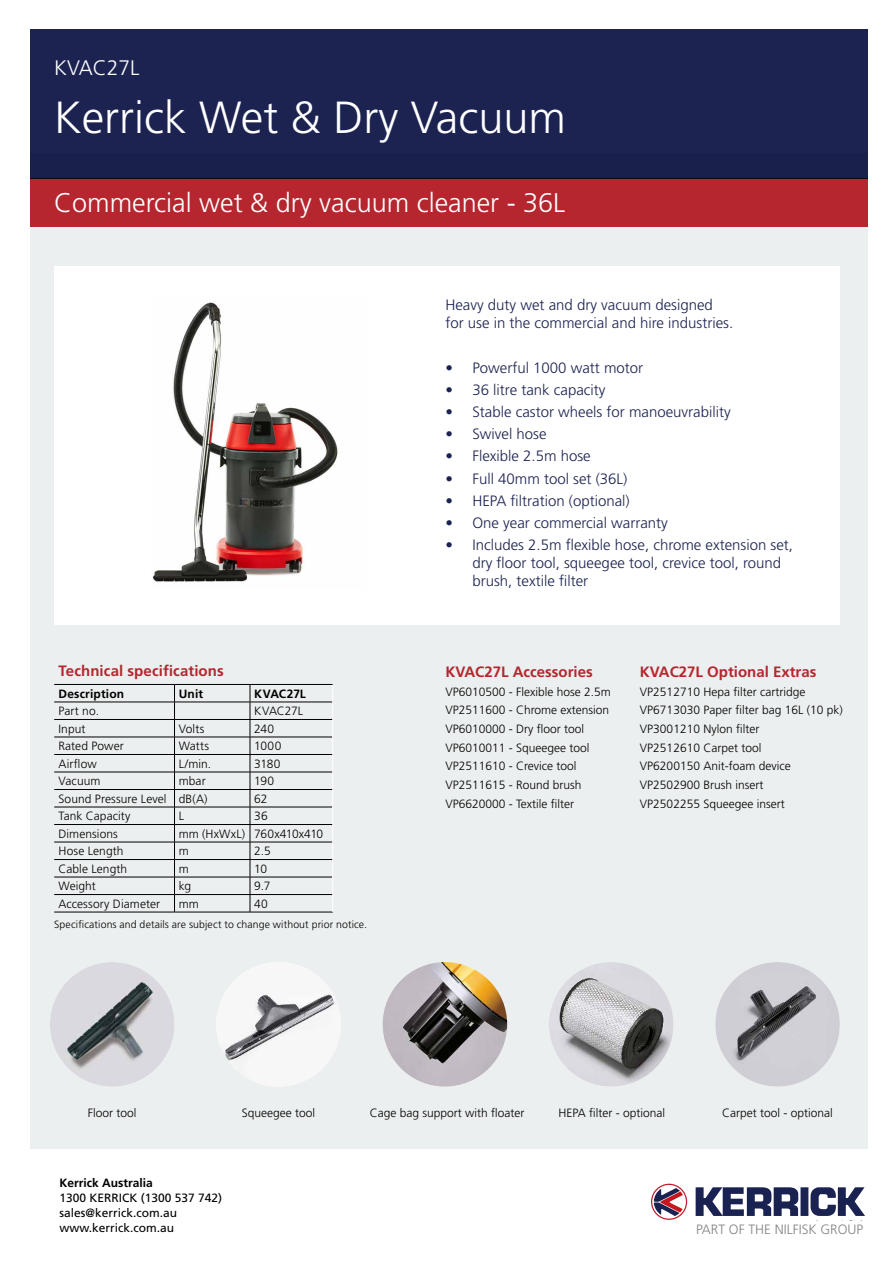
<style>
.page{position:relative;width:893px;height:1263px;background:#fff}
.page>*{position:absolute;margin:0;border:0;box-sizing:border-box;transform-origin:0 0}
.t1{font:300 45px "Frutiger LT Std";color:#fff}
.t2{font:300 27px "Frutiger LT Std";color:#fff}
.t3{font:300 21px "Frutiger LT Std";color:#fff}
.t4{font:300 15px/18px "Frutiger LT Std";color:#1c2350}
.t5{font:700 15px "Frutiger LT Std";color:#b5262f}
.t6{font:300 13.5px "Frutiger LT Std";color:#808285}
.t7{font:300 12px/18.6px "Frutiger LT Std";color:#000}
.t8{font:12px/15px "Frutiger LT Std";color:#000}
.t9{font:700 12px "Frutiger LT Std";color:#000}
.t10{font:300 10.5px "Frutiger LT Std";letter-spacing:.01em;color:#000}
</style>
<div class="page">
<div style="left:30px;top:153px;width:837px;height:995px;background:#ecefef"></div>
<div style="left:30px;top:178px;width:837px;height:49px;background:#b5262f"></div>
<div style="left:54px;top:266px;width:786px;height:359px;background:#fff"></div>
<div style="left:30px;top:30px;width:837px;height:149px;background:#1c2350"></div>
<svg style="left:651px;top:1184px;width:36px;height:36px"></svg>
<svg style="left:696px;top:1187px;width:102px;height:29px"></svg>
<div style="left:800px;top:1187px;width:8px;height:29px;background:#1a2251"></div>
<svg style="left:810px;top:1187px;width:55px;height:34px"></svg>
<img style="left:50px;top:962px;width:125px;height:124px;border-radius:62px">
<img style="left:216px;top:962px;width:125px;height:124px;border-radius:62px">
<img style="left:549px;top:962px;width:124px;height:124px;border-radius:62px">
<img style="left:383px;top:962px;width:124px;height:124px;border-radius:62px">
<hr style="left:54px;top:684px;width:121px;height:1px;background:#000">
<hr style="left:175px;top:684px;width:75px;height:1px;background:#000">
<hr style="left:54px;top:702px;width:121px;height:1px;background:#000">
<hr style="left:175px;top:702px;width:75px;height:1px;background:#000">
<hr style="left:54px;top:719px;width:121px;height:1px;background:#000">
<hr style="left:175px;top:719px;width:75px;height:1px;background:#000">
<hr style="left:54px;top:737px;width:121px;height:1px;background:#000">
<hr style="left:175px;top:737px;width:75px;height:1px;background:#000">
<hr style="left:54px;top:754px;width:121px;height:1px;background:#000">
<hr style="left:175px;top:754px;width:75px;height:1px;background:#000">
<hr style="left:54px;top:772px;width:121px;height:1px;background:#000">
<hr style="left:175px;top:772px;width:75px;height:1px;background:#000">
<hr style="left:54px;top:789px;width:121px;height:1px;background:#000">
<hr style="left:175px;top:789px;width:75px;height:1px;background:#000">
<hr style="left:54px;top:807px;width:121px;height:1px;background:#000">
<hr style="left:175px;top:807px;width:75px;height:1px;background:#000">
<hr style="left:54px;top:824px;width:121px;height:1px;background:#000">
<hr style="left:175px;top:824px;width:75px;height:1px;background:#000">
<hr style="left:54px;top:842px;width:121px;height:1px;background:#000">
<hr style="left:175px;top:842px;width:75px;height:1px;background:#000">
<hr style="left:54px;top:859px;width:121px;height:1px;background:#000">
<hr style="left:175px;top:859px;width:75px;height:1px;background:#000">
<hr style="left:54px;top:877px;width:121px;height:1px;background:#000">
<hr style="left:175px;top:877px;width:75px;height:1px;background:#000">
<hr style="left:54px;top:894px;width:121px;height:1px;background:#000">
<hr style="left:175px;top:894px;width:75px;height:1px;background:#000">
<svg style="left:174px;top:685px;width:1px;height:227px"></svg>
<hr style="left:54px;top:912px;width:121px;height:1px;background:#000">
<hr style="left:175px;top:912px;width:75px;height:1px;background:#000">
<hr style="left:250px;top:684px;width:83px;height:1px;background:#000">
<hr style="left:250px;top:702px;width:83px;height:1px;background:#000">
<hr style="left:250px;top:719px;width:83px;height:1px;background:#000">
<hr style="left:250px;top:737px;width:83px;height:1px;background:#000">
<hr style="left:250px;top:754px;width:83px;height:1px;background:#000">
<hr style="left:250px;top:772px;width:83px;height:1px;background:#000">
<hr style="left:250px;top:789px;width:83px;height:1px;background:#000">
<hr style="left:250px;top:807px;width:83px;height:1px;background:#000">
<hr style="left:250px;top:824px;width:83px;height:1px;background:#000">
<hr style="left:250px;top:842px;width:83px;height:1px;background:#000">
<hr style="left:250px;top:859px;width:83px;height:1px;background:#000">
<hr style="left:250px;top:877px;width:83px;height:1px;background:#000">
<hr style="left:250px;top:894px;width:83px;height:1px;background:#000">
<svg style="left:250px;top:685px;width:1px;height:227px"></svg>
<hr style="left:250px;top:912px;width:83px;height:1px;background:#000">
<svg style="left:332px;top:685px;width:1px;height:227px"></svg>
<img style="left:715px;top:962px;width:125px;height:124px;border-radius:62px">
<img style="left:153px;top:302px;width:185px;height:280px">
<h3 class="t3" style="left:54px;top:56px;width:87px">KVAC27L</h3>
<h1 class="t1" style="left:54px;top:92px;width:513px">Kerrick Wet &amp; Dry Vacuum</h1>
<h2 class="t2" style="left:54px;top:187px;width:513px">Commercial wet &amp; dry vacuum cleaner - 36L</h2>
<p class="t5" style="left:58px;top:662px;width:167px">Technical specifications</p>
<p class="t9" style="left:58px;top:686px;width:67px">Description</p>
<p class="t9" style="left:179px;top:686px;width:26px">Unit</p>
<p class="t9" style="left:254px;top:686px;width:53px">KVAC27L</p>
<p class="t7" style="left:58px;top:702px;width:42px">Part no.</p>
<p class="t7" style="left:254px;top:702px;width:51px">KVAC27L</p>
<p class="t7" style="left:58px;top:719px;width:29px">Input</p>
<p class="t7" style="left:179px;top:719px;width:27px">Volts</p>
<p class="t7" style="left:254px;top:719px;width:22px">240</p>
<p class="t7" style="left:58px;top:737px;width:67px">Rated Power</p>
<p class="t7" style="left:179px;top:737px;width:32px">Watts</p>
<p class="t7" style="left:254px;top:737px;width:29px">1000</p>
<p class="t7" style="left:58px;top:754px;width:40px">Airflow</p>
<p class="t7" style="left:179px;top:754px;width:34px">L/min.</p>
<p class="t7" style="left:254px;top:754px;width:28px">3180</p>
<p class="t7" style="left:58px;top:772px;width:43px">Vacuum</p>
<p class="t7" style="left:179px;top:772px;width:28px">mbar</p>
<p class="t7" style="left:254px;top:772px;width:21px">190</p>
<p class="t7" style="left:58px;top:789px;width:151px">Sound Pressure Level dB(A)</p>
<p class="t7" style="left:254px;top:789px;width:15px">62</p>
<p class="t7" style="left:58px;top:807px;width:74px">Tank Capacity</p>
<p class="t7" style="left:179px;top:807px;width:7px">L</p>
<p class="t7" style="left:254px;top:807px;width:15px">36</p>
<p class="t7" style="left:58px;top:824px;width:61px">Dimensions</p>
<p class="t7" style="left:179px;top:824px;width:146px">mm (HxWxL) 760x410x410</p>
<p class="t7" style="left:58px;top:842px;width:67px">Hose Length</p>
<p class="t7" style="left:179px;top:842px;width:11px">m</p>
<p class="t7" style="left:254px;top:842px;width:18px">2.5</p>
<p class="t7" style="left:58px;top:859px;width:70px">Cable Length</p>
<p class="t7" style="left:179px;top:859px;width:11px">m</p>
<p class="t7" style="left:254px;top:859px;width:14px">10</p>
<p class="t7" style="left:58px;top:877px;width:39px">Weight</p>
<p class="t7" style="left:179px;top:877px;width:14px">kg</p>
<p class="t7" style="left:254px;top:877px;width:18px">9.7</p>
<p class="t7" style="left:58px;top:894px;width:103px">Accessory Diameter</p>
<p class="t7" style="left:179px;top:894px;width:22px">mm</p>
<p class="t7" style="left:254px;top:894px;width:15px">40</p>
<p class="t10" style="left:54px;top:918px;width:314px">Specifications and details are subject to change without prior notice.</p>
<p class="t4" style="left:445px;top:296px;width:289px">Heavy duty wet and dry vacuum designed for use in the commercial and hire industries.</p>
<p class="t4" style="left:445px;top:358px;width:199px">• Powerful 1000 watt motor</p>
<p class="t4" style="left:445px;top:381px;width:162px">• 36 litre tank capacity</p>
<p class="t4" style="left:445px;top:403px;width:287px">• Stable castor wheels for manoeuvrability</p>
<p class="t4" style="left:445px;top:425px;width:103px">• Swivel hose</p>
<p class="t4" style="left:445px;top:447px;width:147px">• Flexible 2.5m hose</p>
<p class="t4" style="left:445px;top:470px;width:184px">• Full 40mm tool set (36L)</p>
<p class="t4" style="left:445px;top:492px;width:186px">• HEPA filtration (optional)</p>
<p class="t4" style="left:445px;top:514px;width:224px">• One year commercial warranty</p>
<p class="t4" style="left:472px;top:536px;width:322px;text-indent:-27px">• Includes 2.5m flexible hose, chrome extension set, dry floor tool, squeegee tool, crevice tool, round brush, textile filter</p>
<p class="t5" style="left:445px;top:663px;width:149px">KVAC27L Accessories</p>
<p class="t7" style="left:445px;top:682px;width:167px">VP6010500 - Flexible hose 2.5m<br>VP2511600 - Chrome extension<br>VP6010000 - Dry floor tool<br>VP6010011 - Squeegee tool<br>VP2511610 - Crevice tool<br>VP2511615 - Round brush<br>VP6620000 - Textile filter</p>
<p class="t5" style="left:640px;top:663px;width:178px">KVAC27L Optional Extras</p>
<p class="t7" style="left:640px;top:682px;width:204px">VP2512710 Hepa filter cartridge<br>VP6713030 Paper filter bag 16L (10 pk)<br>VP3001210 Nylon filter<br>VP2512610 Carpet tool<br>VP6200150 Anit-foam device<br>VP2502900 Brush insert<br>VP2502255 Squeegee insert</p>
<p class="t7" style="left:88px;top:1103px;width:50px">Floor tool</p>
<p class="t7" style="left:242px;top:1103px;width:75px">Squeegee tool</p>
<p class="t7" style="left:370px;top:1103px;width:156px">Cage bag support with floater</p>
<p class="t7" style="left:559px;top:1103px;width:108px">HEPA filter - optional</p>
<p class="t9" style="left:60px;top:1175px;width:95px">Kerrick Australia</p>
<p class="t8" style="left:60px;top:1190px;width:164px">1300 KERRICK (1300 537 742) sales@kerrick.com.au www.kerrick.com.au</p>
<p class="t7" style="left:722px;top:1103px;width:112px">Carpet tool - optional</p>
<p class="t6" style="left:696px;top:1222px;width:169px">PART OF THE NILFISK GROUP</p>
</div>
